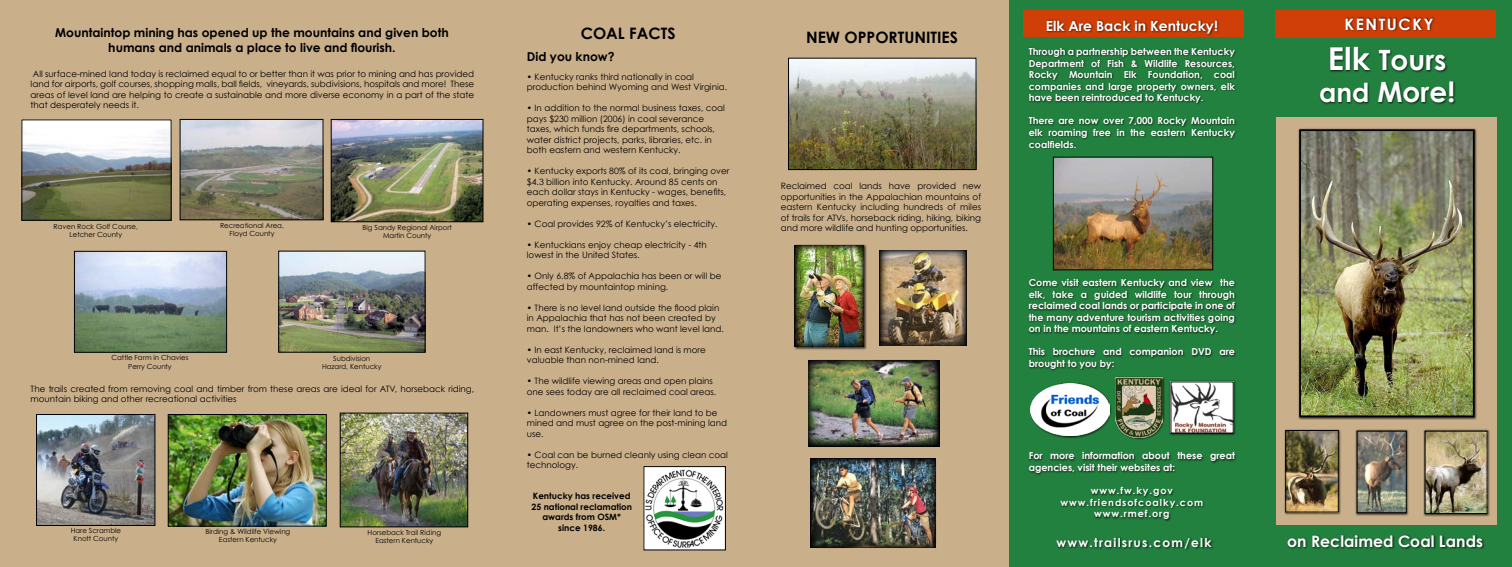
<style>
.page{position:relative;width:1512px;height:567px;background:#fff}
.page>*{position:absolute;margin:0;border:0;box-sizing:border-box;transform-origin:0 0}
.t1{font:700 28px/31.5px "Century Gothic";color:#fff;text-align:center}
.t2{font:700 15.75px "Century Gothic";color:#000}
.t3{font:700 15.75px "Century Gothic";color:#fff}
.t4{font:700 15.75px "Century Gothic";letter-spacing:.1em;color:#fff}
.t5{font:700 14px "Century Gothic";color:#fff}
.t6{font:700 12.25px/14.7px "Century Gothic";color:#000;text-align:center}
.t7{font:700 12.25px "Century Gothic";letter-spacing:.1em;color:#fff}
.t8{font:700 9.62px/11.5px "Century Gothic";color:#fff;text-align:justify}
.t9{font:700 9.62px/11.5px "Century Gothic";letter-spacing:.1em;color:#fff;text-align:center}
.t10{font:8.75px/10.5px "Century Gothic";color:#000}
.t11{font:700 8.75px/10.5px "Century Gothic";color:#000;text-align:center}
.t12{font:7px/8.4px "Century Gothic";color:#000;text-align:center}
.s1{font-weight:700}
.s2{font-size:31.5px}
.s3{font-size:26.25px}
</style>
<div class="page">
<div style="left:0;top:0;width:1013px;height:567px;background:#caaf8b"></div>
<div style="left:1009px;top:0;width:503px;height:567px;background:#23813f"></div>
<div style="left:1319px;top:45px;width:138px;height:60px;background:#000;opacity:.75"></div>
<div style="left:1286px;top:534px;width:199px;height:17px;background:#000;opacity:.75"></div>
<div style="left:1277px;top:117px;width:220px;height:408px;background:#caaf8b"></div>
<div style="left:793px;top:244px;width:74px;height:106px;background:#000;opacity:.75"></div>
<img style="left:795px;top:245px;width:69px;height:103px">
<div style="left:1297px;top:128px;width:181px;height:292px;background:#000;opacity:.75"></div>
<img style="left:1302px;top:132px;width:170px;height:282px">
<div style="left:1299px;top:129px;width:176px;height:288px;border:2px solid #000"></div>
<div style="left:1283px;top:428px;width:59px;height:87px;background:#000;opacity:.75"></div>
<img style="left:1287px;top:432px;width:50px;height:78px">
<div style="left:1285px;top:430px;width:54px;height:82px;border:1px solid #000"></div>
<div style="left:1355px;top:429px;width:55px;height:87px;background:#000;opacity:.75"></div>
<img style="left:1359px;top:433px;width:46px;height:78px">
<div style="left:1357px;top:431px;width:50px;height:82px;border:1px solid #000"></div>
<div style="left:1423px;top:429px;width:68px;height:88px;background:#000;opacity:.75"></div>
<img style="left:1427px;top:433px;width:59px;height:79px">
<div style="left:1425px;top:431px;width:63px;height:83px;border:1px solid #000"></div>
<div style="left:1276px;top:11px;width:220px;height:27px;background:#d03f07"></div>
<div style="left:1344px;top:16px;width:92px;height:17px;background:#000;opacity:.75"></div>
<div style="left:1027px;top:46px;width:211px;height:476px;background:#000;opacity:.75"></div>
<div style="left:1055px;top:536px;width:159px;height:16px;background:#000;opacity:.75"></div>
<img style="left:182px;top:121px;width:139px;height:97px">
<div style="left:180px;top:119px;width:143px;height:101px;border:1px solid #000"></div>
<img style="left:333px;top:121px;width:148px;height:99px">
<div style="left:331px;top:119px;width:152px;height:103px;border:1px solid #000"></div>
<img style="left:76px;top:253px;width:149px;height:98px">
<div style="left:74px;top:251px;width:153px;height:102px;border:1px solid #000"></div>
<img style="left:38px;top:416px;width:115px;height:108px">
<div style="left:36px;top:414px;width:119px;height:112px;border:1px solid #000"></div>
<img style="left:170px;top:416px;width:155px;height:109px">
<div style="left:168px;top:414px;width:159px;height:113px;border:1px solid #000"></div>
<img style="left:342px;top:415px;width:124px;height:110px">
<div style="left:340px;top:413px;width:128px;height:114px;border:1px solid #000"></div>
<img style="left:645px;top:468px;width:79px;height:80px">
<div style="left:643px;top:466px;width:83px;height:84px;border:1px solid #000"></div>
<img style="left:790px;top:60px;width:184px;height:108px">
<div style="left:788px;top:58px;width:188px;height:112px;border:1px solid #000"></div>
<div style="left:879px;top:251px;width:88px;height:95px;background:#0f0d09"></div>
<img style="left:880px;top:250px;width:86px;height:96px">
<img style="left:808px;top:360px;width:130px;height:86px">
<div style="left:1114px;top:376px;width:52px;height:65px;background:#000;opacity:.75"></div>
<img style="left:1116px;top:378px;width:47px;height:60px">
<div style="left:1169px;top:380px;width:68px;height:57px;background:#000;opacity:.75"></div>
<img style="left:1173px;top:384px;width:59px;height:47px">
<div style="left:1024px;top:10px;width:220px;height:27px;background:#d03f07"></div>
<div style="left:1045px;top:19px;width:175px;height:17px;background:#000;opacity:.75"></div>
<img style="left:1055px;top:159px;width:156px;height:109px">
<div style="left:1053px;top:157px;width:160px;height:113px;border:1px solid #000"></div>
<img style="left:811px;top:459px;width:125px;height:89px">
<img style="left:23px;top:121px;width:147px;height:98px">
<div style="left:21px;top:119px;width:151px;height:102px;border:1px solid #000"></div>
<img style="left:280px;top:253px;width:144px;height:98px">
<div style="left:278px;top:251px;width:148px;height:102px;border:1px solid #000"></div>
<div style="left:1029px;top:381px;width:84px;height:58px;background:#000;opacity:.75"></div>
<img style="left:1031px;top:383px;width:78px;height:53px">
<h2 class="t2" style="left:581px;top:23px;width:96px">COAL FACTS</h2>
<h3 class="t6" style="left:527px;top:49px;width:89px">Did you know?</h3>
<p class="t10" style="left:527px;top:71px;width:202px">• Kentucky ranks third nationally in coal production behind Wyoming and West Virginia.</p>
<p class="t10" style="left:527px;top:103px;width:200px">• In addition to the normal business taxes, coal pays $230 million (2006) in coal severance taxes, which funds fire departments, schools, water district projects, parks, libraries, etc. in both eastern and western Kentucky.</p>
<p class="t10" style="left:527px;top:166px;width:204px">• Kentucky exports 80% of its coal, bringing over $4.3 billion into Kentucky. Around 85 cents on each dollar stays in Kentucky - wages, benefits, operating expenses, royalties and taxes.</p>
<p class="t10" style="left:527px;top:218px;width:192px">• Coal provides 92% of Kentucky’s electricity.</p>
<p class="t10" style="left:527px;top:239px;width:181px">• Kentuckians enjoy cheap electricity - 4th lowest in the United States.</p>
<p class="t10" style="left:527px;top:271px;width:196px">• Only 6.8% of Appalachia has been or will be affected by mountaintop mining.</p>
<p class="t10" style="left:527px;top:302px;width:198px">• There is no level land outside the flood plain in Appalachia that has not been created by man. It’s the landowners who want level land.</p>
<p class="t10" style="left:527px;top:344px;width:180px">• In east Kentucky, reclaimed land is more valuable than non-mined land.</p>
<p class="t10" style="left:527px;top:376px;width:191px">• The wildlife viewing areas and open plains one sees today are all reclaimed coal areas.</p>
<p class="t10" style="left:527px;top:407px;width:202px"><span class="s1">•</span> Landowners must agree for their land to be mined and must agree on the post-mining land use.</p>
<p class="t10" style="left:527px;top:449px;width:203px">• Coal can be burned cleanly using clean coal technology.</p>
<h3 class="t6" style="left:55px;top:25px;width:395px">Mountaintop mining has opened up the mountains and given both humans and animals a place to live and flourish.</h3>
<h2 class="t2" style="left:806px;top:28px;width:153px">NEW OPPORTUNITIES</h2>
<p class="t10" style="left:31px;top:68px;width:445px;text-align:justify">All surface-mined land today is reclaimed equal to or better than it was prior to mining and has provided land for airports, golf courses, shopping malls, ball fields, vineyards, subdivisions, hospitals and more! These areas of level land are helping to create a sustainable and more diverse economy in a part of the state that desperately needs it.</p>
<p class="t10" style="left:781px;top:181px;width:202px;text-align:justify">Reclaimed coal lands have provided new opportunities in the Appalachian mountains of eastern Kentucky including hundreds of miles of trails for ATVs, horseback riding, hiking, biking and more wildlife and hunting opportunities.</p>
<p class="t12" style="left:220px;top:221px;width:66px">Recreational Area,<br>Floyd County</p>
<p class="t12" style="left:362px;top:223px;width:91px">Big Sandy Regional Airport<br>Martin County</p>
<p class="t12" style="left:54px;top:222px;width:86px">Raven Rock Golf Course,<br>Letcher County</p>
<p class="t12" style="left:111px;top:354px;width:78px">Cattle Farm in Chavies<br>Perry County</p>
<p class="t12" style="left:322px;top:354px;width:61px">Subdivision<br>Hazard, Kentucky</p>
<p class="t10" style="left:31px;top:383px;width:445px">The trails created from removing coal and timber from these areas are ideal for ATV, horseback riding, mountain biking and other recreational activities</p>
<p class="t12" style="left:71px;top:526px;width:52px">Hare Scramble<br>Knott County</p>
<p class="t12" style="left:206px;top:527px;width:86px">Birding &amp; Wildlife Viewing<br>Eastern Kentucky</p>
<p class="t12" style="left:368px;top:528px;width:75px">Horseback Trail Riding<br>Eastern Kentucky</p>
<p class="t11" style="left:531px;top:490px;width:102px">Kentucky has received<br>25 national reclamation awards from OSM* since 1986.</p>
<h3 class="t5" style="left:1046px;top:17px;width:174px">Elk Are Back in Kentucky!</h3>
<p class="t8" style="left:1029px;top:46px;width:208px">Through a partnership between the Kentucky Department of Fish &amp; Wildlife Resources, Rocky Mountain Elk Foundation, coal companies and large property owners, elk have been reintroduced to Kentucky.</p>
<p class="t8" style="left:1029px;top:115px;width:208px">There are now over 7,000 Rocky Mountain elk roaming free in the eastern Kentucky coalfields.</p>
<p class="t8" style="left:1029px;top:277px;width:208px">Come visit eastern Kentucky and view the elk, take a guided wildlife tour through reclaimed coal lands or participate in one of the many adventure tourism activities going on in the mountains of eastern Kentucky.</p>
<p class="t8" style="left:1029px;top:346px;width:208px">This brochure and companion DVD are brought to you by:</p>
<p class="t8" style="left:1029px;top:450px;width:208px">For more information about these great agencies, visit their websites at:</p>
<p class="t9" style="left:1061px;top:485px;width:144px">www.fw.ky.gov www.friendsofcoalky.com www.rmef.org</p>
<h3 class="t7" style="left:1056px;top:535px;width:157px">www.trailsrus.com/elk</h3>
<h2 class="t4" style="left:1344px;top:15px;width:91px">KENTUCKY</h2>
<h1 class="t1" style="left:1319px;top:44px;width:138px"><span class="s2">Elk</span> Tours <span class="s3">and</span> More!</h1>
<h2 class="t3" style="left:1287px;top:532px;width:197px">on Reclaimed Coal Lands</h2>
</div>
